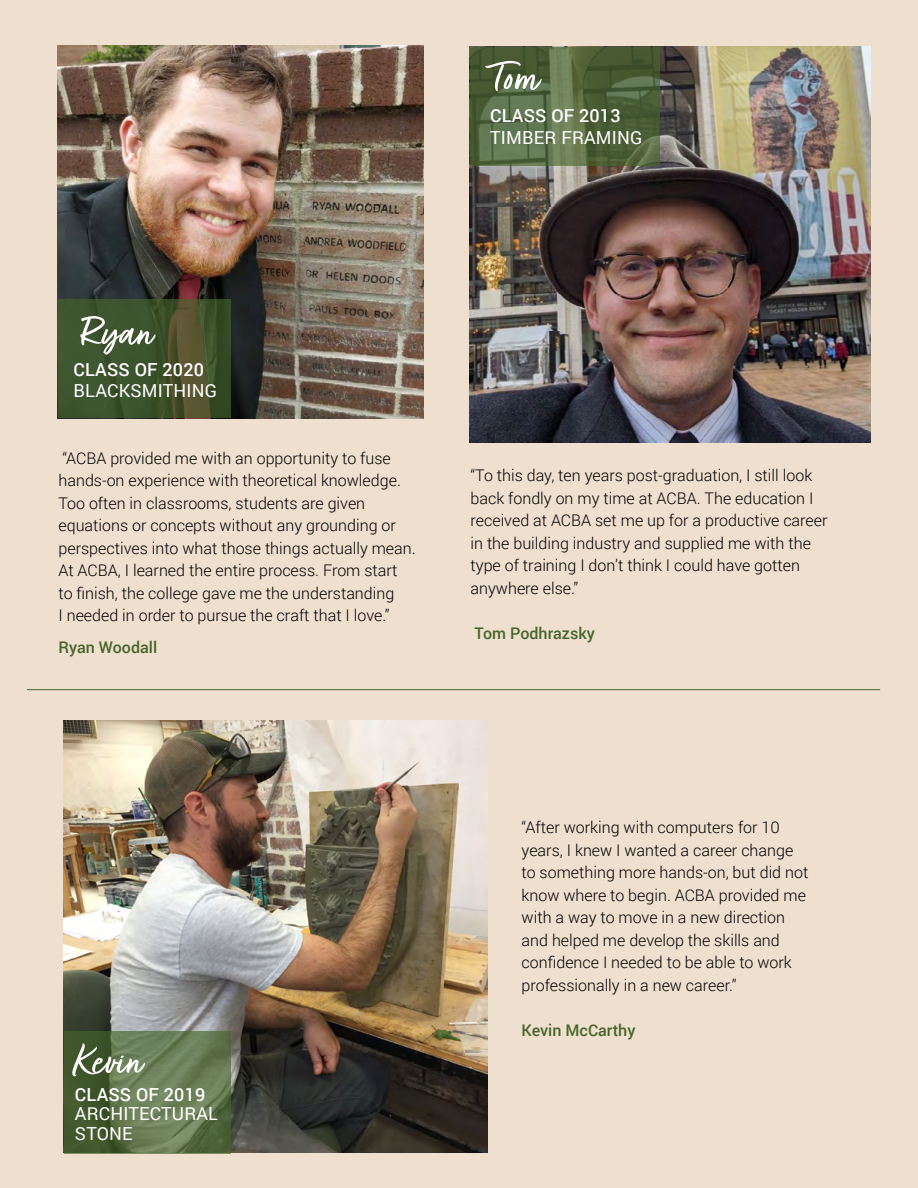
<style>
.page{position:relative;width:918px;height:1188px;background:#eedfcf}
.page>*{position:absolute;margin:0;border:0;box-sizing:border-box;transform-origin:0 0}
.t1{font:46.5px "Fave Script Pro";letter-spacing:.015em;color:#fff;scale:1.13 1}
.t2{font:18px/19.5px "Roboto";letter-spacing:.01em;color:#fff}
.t3{font:500 18px "Roboto";letter-spacing:.01em;color:#fff}
.t4{font:300 16.05px/22.5px "Roboto";color:#000}
.t5{font:500 16.05px "Roboto";color:#46652a}
</style>
<div class="page">
<img style="left:57px;top:45px;width:367px;height:373px">
<img style="left:64px;top:721px;width:423px;height:432px">
<img style="left:470px;top:47px;width:401px;height:395px">
<svg style="left:58px;top:299px;width:173px;height:119px;background:#40522c"></svg>
<svg style="left:470px;top:47px;width:190px;height:119px;background:#546740"></svg>
<svg style="left:64px;top:1031px;width:167px;height:122px;background:#5c7149"></svg>
<hr style="left:27px;top:689px;width:853px;height:1px;background:#46652a">
<h1 class="t1" style="left:492px;top:52px;width:44px">Tom</h1>
<p class="t3" style="left:490px;top:103px;width:132px">CLASS OF 2013</p>
<p class="t2" style="left:490px;top:127px;width:154px">TIMBER FRAMING</p>
<h1 class="t1" style="left:80px;top:307px;width:67px">Ryan</h1>
<p class="t3" style="left:74px;top:357px;width:132px">CLASS OF 2020</p>
<p class="t2" style="left:74px;top:380px;width:145px">BLACKSMITHING</p>
<p class="t4" style="left:58px;top:446px;width:359px">“ACBA provided me with an opportunity to fuse hands-on experience with theoretical knowledge.<br>Too often in classrooms, students are given equations or concepts without any grounding or perspectives into what those things actually mean.<br>At ACBA, I learned the entire process. From start to finish, the college gave me the understanding<br>I needed in order to pursue the craft that I love.”</p>
<p class="t5" style="left:58px;top:636px;width:100px">Ryan Woodall</p>
<p class="t4" style="left:471px;top:464px;width:359px">“To this day, ten years post-graduation, I still look back fondly on my time at ACBA. The education I received at ACBA set me up for a productive career in the building industry and supplied me with the type of training I don’t think I could have gotten anywhere else.”</p>
<p class="t5" style="left:475px;top:622px;width:122px">Tom Podhrazsky</p>
<h1 class="t1" style="left:75px;top:1035px;width:62px">Kevin</h1>
<p class="t3" style="left:75px;top:1082px;width:132px">CLASS OF 2019</p>
<p class="t2" style="left:75px;top:1103px;width:145px">ARCHITECTURAL<br>STONE</p>
<p class="t4" style="left:522px;top:816px;width:288px">“After working with computers for 10 years, I knew I wanted a career change to something more hands-on, but did not know where to begin. ACBA provided me with a way to move in a new direction and helped me develop the skills and confidence I needed to be able to work professionally in a new career.”</p>
<p class="t5" style="left:522px;top:1019px;width:115px">Kevin McCarthy</p>
</div>
